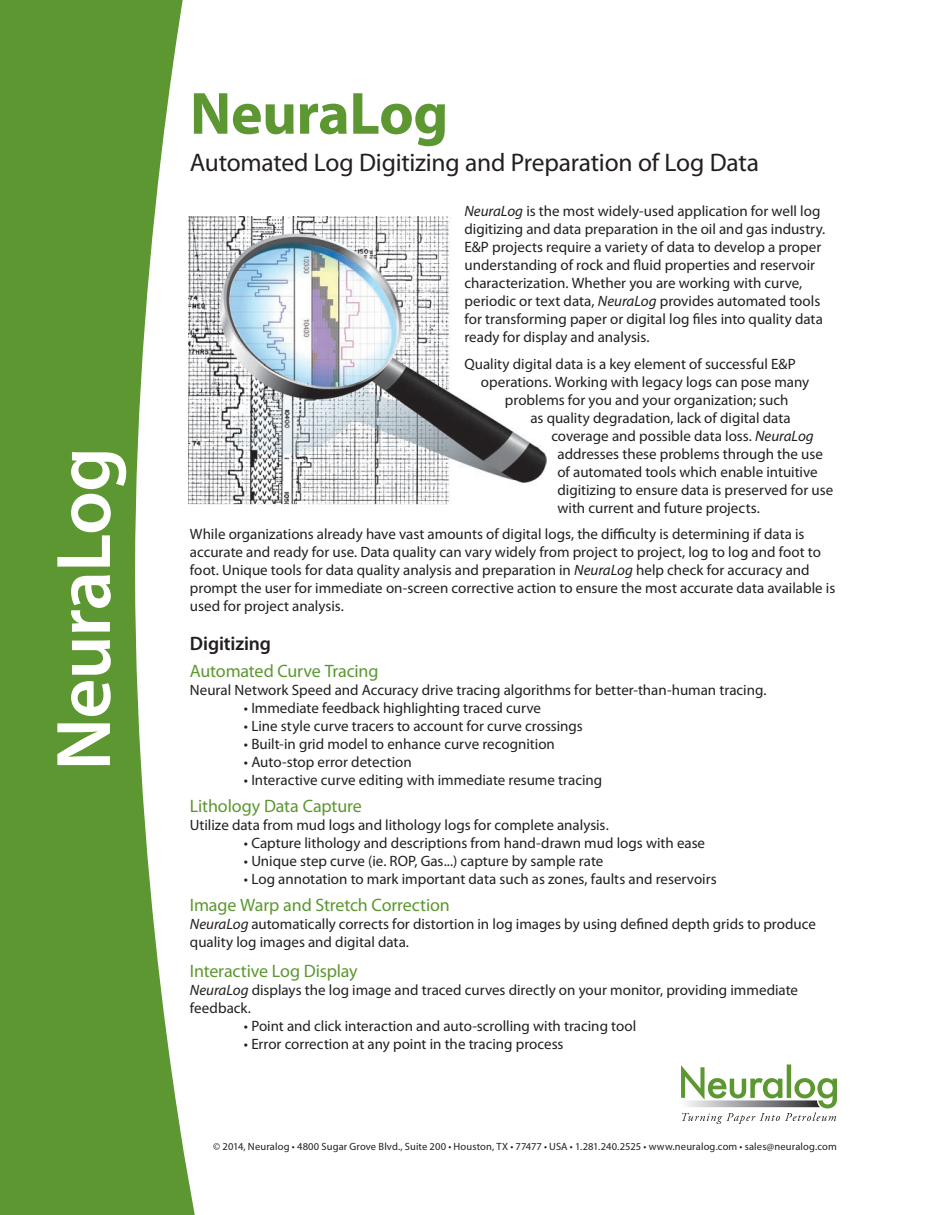
<style>
.page{position:relative;width:945px;height:1215px;background:#fff}
.page>*{position:absolute;margin:0;border:0;box-sizing:border-box;transform-origin:0 0}
.t1{font:600 78px "Myriad Pro";letter-spacing:-.015em;color:#fff}
.t2{font:700 60px "Myriad Pro";letter-spacing:-.01em;color:#5c9731}
.t3{font:25.5px "Myriad Pro";letter-spacing:-.01em;color:#231f20}
.t4{font:600 19.5px "Myriad Pro";letter-spacing:-.005em;color:#231f20}
.t5{font:18px "Myriad Pro";letter-spacing:-.01em;color:#5c9731}
.t6{font:15px/18px "Myriad Pro";color:#231f20}
.t7{font:10.5px "Myriad Pro";letter-spacing:.01em;color:#231f20}
.s1{font-style:italic}
</style>
<div class="page">
<svg style="left:0;top:0;width:198px;height:1215px"></svg>
<svg style="left:681px;top:1064px;width:156px;height:60px"></svg>
<img style="left:188px;top:216px;width:359px;height:288px">
<h1 class="t1" style="left:34px;top:771px;width:325px;rotate:-90deg">NeuraLog</h1>
<h2 class="t2" style="left:190px;top:74px;width:260px">NeuraLog</h2>
<h3 class="t3" style="left:190px;top:147px;width:571px">Automated Log Digitizing and Preparation of Log Data</h3>
<p class="t6" style="left:464px;top:202px;width:362px"><span class="s1">NeuraLog</span> is the most widely-used application for well log digitizing and data preparation in the oil and gas industry.<br>E&amp;P projects require a variety of data to develop a proper understanding of rock and fluid properties and reservoir characterization. Whether you are working with curve, periodic or text data, <span class="s1">NeuraLog</span> provides automated tools for transforming paper or digital log files into quality data ready for display and analysis.</p>
<p class="t6" style="left:464px;top:355px;width:333px">Quality digital data is a key element of successful E&amp;P</p>
<p class="t6" style="left:481px;top:373px;width:330px">operations. Working with legacy logs can pose many</p>
<p class="t6" style="left:505px;top:391px;width:285px">problems for you and your organization; such</p>
<p class="t6" style="left:530px;top:409px;width:262px">as quality degradation, lack of digital data</p>
<p class="t6" style="left:551px;top:427px;width:264px">coverage and possible data loss. <span class="s1">NeuraLog</span></p>
<p class="t6" style="left:557px;top:445px;width:267px">addresses these problems through the use</p>
<p class="t6" style="left:557px;top:463px;width:262px">of automated tools which enable intuitive</p>
<p class="t6" style="left:557px;top:481px;width:277px">digitizing to ensure data is preserved for use</p>
<p class="t6" style="left:557px;top:499px;width:204px">with current and future projects.</p>
<p class="t6" style="left:190px;top:524px;width:647px">While organizations already have vast amounts of digital logs, the difficulty is determining if data is accurate and ready for use. Data quality can vary widely from project to project, log to log and foot to foot. Unique tools for data quality analysis and preparation in <span class="s1">NeuraLog</span> help check for accuracy and prompt the user for immediate on-screen corrective action to ensure the most accurate data available is used for project analysis.</p>
<h3 class="t4" style="left:190px;top:631px;width:83px">Digitizing</h3>
<p class="t5" style="left:190px;top:660px;width:190px">Automated Curve Tracing</p>
<p class="t6" style="left:190px;top:680px;width:578px">Neural Network Speed and Accuracy drive tracing algorithms for better-than-human tracing.</p>
<p class="t6" style="left:244px;top:698px;width:299px">• Immediate feedback highlighting traced curve</p>
<p class="t6" style="left:244px;top:716px;width:340px">• Line style curve tracers to account for curve crossings</p>
<p class="t6" style="left:244px;top:734px;width:312px">• Built-in grid model to enhance curve recognition</p>
<p class="t6" style="left:244px;top:752px;width:169px">• Auto-stop error detection</p>
<p class="t6" style="left:244px;top:770px;width:360px">• Interactive curve editing with immediate resume tracing</p>
<p class="t5" style="left:190px;top:795px;width:173px">Lithology Data Capture</p>
<p class="t6" style="left:190px;top:815px;width:420px">Utilize data from mud logs and lithology logs for complete analysis.</p>
<p class="t6" style="left:244px;top:833px;width:463px">• Capture lithology and descriptions from hand-drawn mud logs with ease</p>
<p class="t6" style="left:244px;top:851px;width:361px">• Unique step curve (ie. ROP, Gas...) capture by sample rate</p>
<p class="t6" style="left:244px;top:869px;width:474px">• Log annotation to mark important data such as zones, faults and reservoirs</p>
<p class="t5" style="left:190px;top:894px;width:261px">Image Warp and Stretch Correction</p>
<p class="t6" style="left:190px;top:914px;width:628px"><span class="s1">NeuraLog</span> automatically corrects for distortion in log images by using defined depth grids to produce quality log images and digital data.</p>
<p class="t5" style="left:190px;top:960px;width:169px">Interactive Log Display</p>
<p class="t6" style="left:190px;top:980px;width:610px"><span class="s1">NeuraLog</span> displays the log image and traced curves directly on your monitor, providing immediate feedback.</p>
<p class="t6" style="left:244px;top:1016px;width:394px">• Point and click interaction and auto-scrolling with tracing tool</p>
<p class="t6" style="left:244px;top:1034px;width:321px">• Error correction at any point in the tracing process</p>
<p class="t7" style="left:213px;top:1140px;width:625px">© 2014, Neuralog • 4800 Sugar Grove Blvd., Suite 200 • Houston, TX • 77477 • USA • 1.281.240.2525 • www.neuralog.com • sales@neuralog.com</p>
</div>
